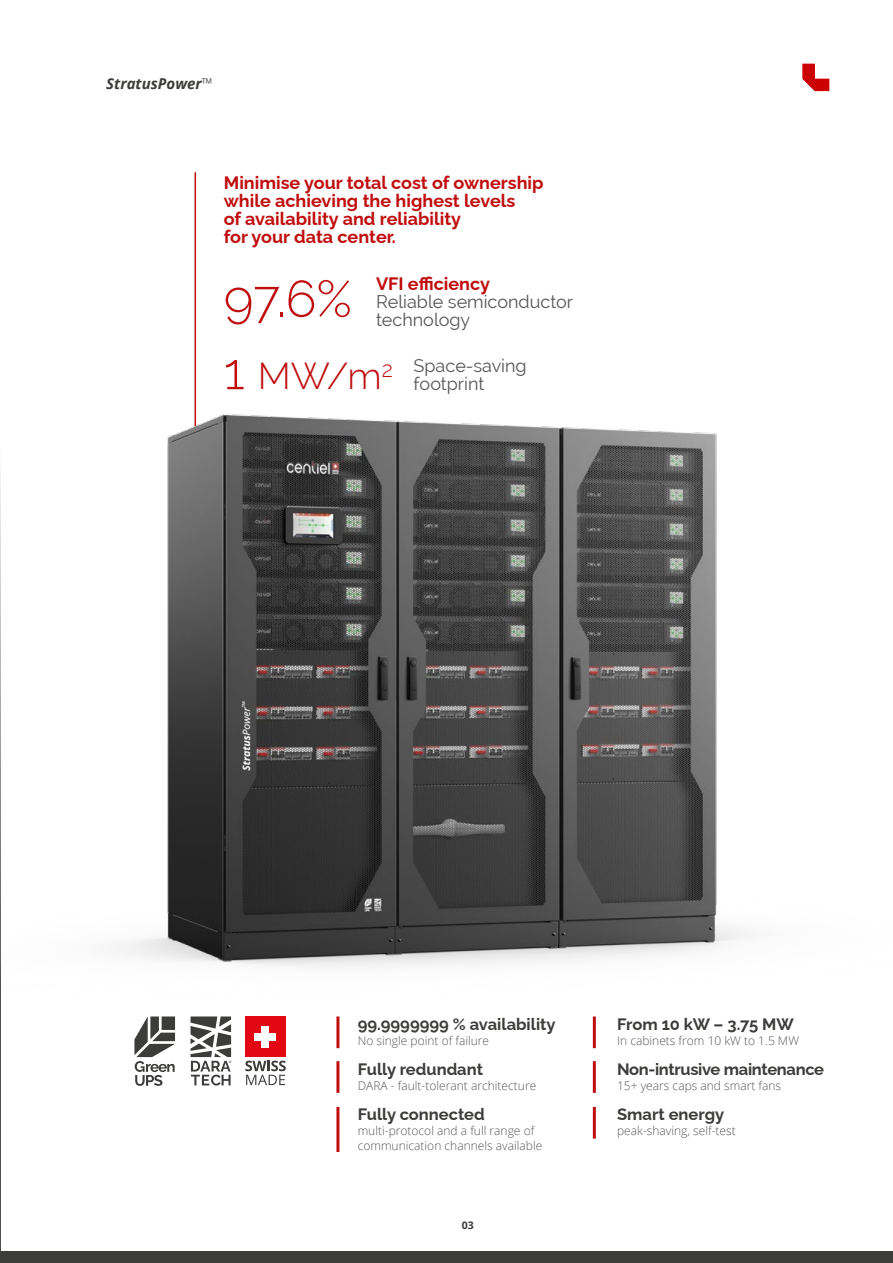
<style>
.page{position:relative;width:893px;height:1263px;background:#fff}
.page>*{position:absolute;margin:0;border:0;box-sizing:border-box;transform-origin:0 0}
.t1{font:300 51px "Raleway";color:#c00d0e}
.t2{font:300 37.5px "Raleway";color:#c00d0e}
.t3{font:700 18px/18px "Raleway";color:#c00d0e}
.t4{font:18px/18px "Raleway";color:#575756}
.t5{font:700 16.5px "Raleway";color:#3c3c3b}
.t6{font:700 16.5px "Raleway";letter-spacing:-.02em;color:#3c3c3b}
.t7{font:italic 700 15px "Open Sans";color:#3c3c3b}
.t8{font:300 12px/15px "Open Sans";color:#575756}
.t9{font:700 10.5px "Open Sans";color:#3c3c3b}
.s1{font-weight:300;font-style:normal}
.s2{font-size:51px}
</style>
<div class="page">
<hr style="left:0;top:306px;width:1px;height:945px;background:#000">
<div style="left:0;top:1251px;width:893px;height:12px;background:#3c3c3b"></div>
<hr style="left:195px;top:172px;width:1px;height:390px;background:#c00d0e">
<img style="left:0;top:270px;width:748px;height:828px">
<hr style="left:336px;top:1016px;width:3px;height:32px;background:#c00d0e">
<hr style="left:593px;top:1016px;width:3px;height:32px;background:#c00d0e">
<hr style="left:336px;top:1061px;width:3px;height:32px;background:#c00d0e">
<hr style="left:593px;top:1061px;width:3px;height:32px;background:#c00d0e">
<hr style="left:593px;top:1107px;width:3px;height:31px;background:#c00d0e">
<hr style="left:336px;top:1107px;width:3px;height:45px;background:#c00d0e">
<svg style="left:803px;top:64px;width:26px;height:27px"></svg>
<div style="left:245px;top:1016px;width:40px;height:41px;background:#e30613"></div>
<div style="left:254px;top:1033px;width:22px;height:7px;background:#fff"></div>
<div style="left:262px;top:1026px;width:7px;height:21px;background:#fff"></div>
<svg style="left:245px;top:1060px;width:41px;height:25px"></svg>
<svg style="left:191px;top:1016px;width:40px;height:69px"></svg>
<svg style="left:134px;top:1016px;width:41px;height:70px"></svg>
<p class="t7" style="left:106px;top:73px;width:108px">StratusPower<span class="s1">™</span></p>
<h3 class="t3" style="left:224px;top:172px;width:321px">Minimise your total cost of ownership while achieving the highest levels<br>of availability and reliability<br>for your data center.</h3>
<h3 class="t3" style="left:376px;top:272px;width:115px">VFI efficiency</h3>
<h3 class="t4" style="left:376px;top:292px;width:199px">Reliable semiconductor technology</h3>
<h3 class="t4" style="left:414px;top:357px;width:115px">Space-saving footprint</h3>
<h1 class="t1" style="left:224px;top:258px;width:130px">97.6%</h1>
<h2 class="t2" style="left:224px;top:346px;width:171px"><span class="s2">1</span> MW/m<sup>2</sup></h2>
<h3 class="t5" style="left:358px;top:1011px;width:199px">99.9999999 % availability</h3>
<p class="t8" style="left:358px;top:1033px;width:133px">No single point of failure</p>
<h3 class="t5" style="left:358px;top:1056px;width:127px">Fully redundant</h3>
<p class="t8" style="left:358px;top:1078px;width:180px">DARA - fault-tolerant architecture</p>
<h3 class="t5" style="left:358px;top:1101px;width:129px">Fully connected</h3>
<p class="t8" style="left:358px;top:1123px;width:186px">multi-protocol and a full range of communication channels available</p>
<p class="t9" style="left:462px;top:1218px;width:13px">03</p>
<h3 class="t5" style="left:617px;top:1011px;width:178px">From 10 kW – 3.75 MW</h3>
<p class="t8" style="left:617px;top:1033px;width:183px">In cabinets from 10 kW to 1.5 MW</p>
<h3 class="t6" style="left:617px;top:1056px;width:208px">Non-intrusive maintenance</h3>
<p class="t8" style="left:617px;top:1078px;width:166px">15+ years caps and smart fans</p>
<h3 class="t5" style="left:617px;top:1101px;width:109px">Smart energy</h3>
<p class="t8" style="left:617px;top:1123px;width:120px">peak-shaving, self-test</p>
</div>
